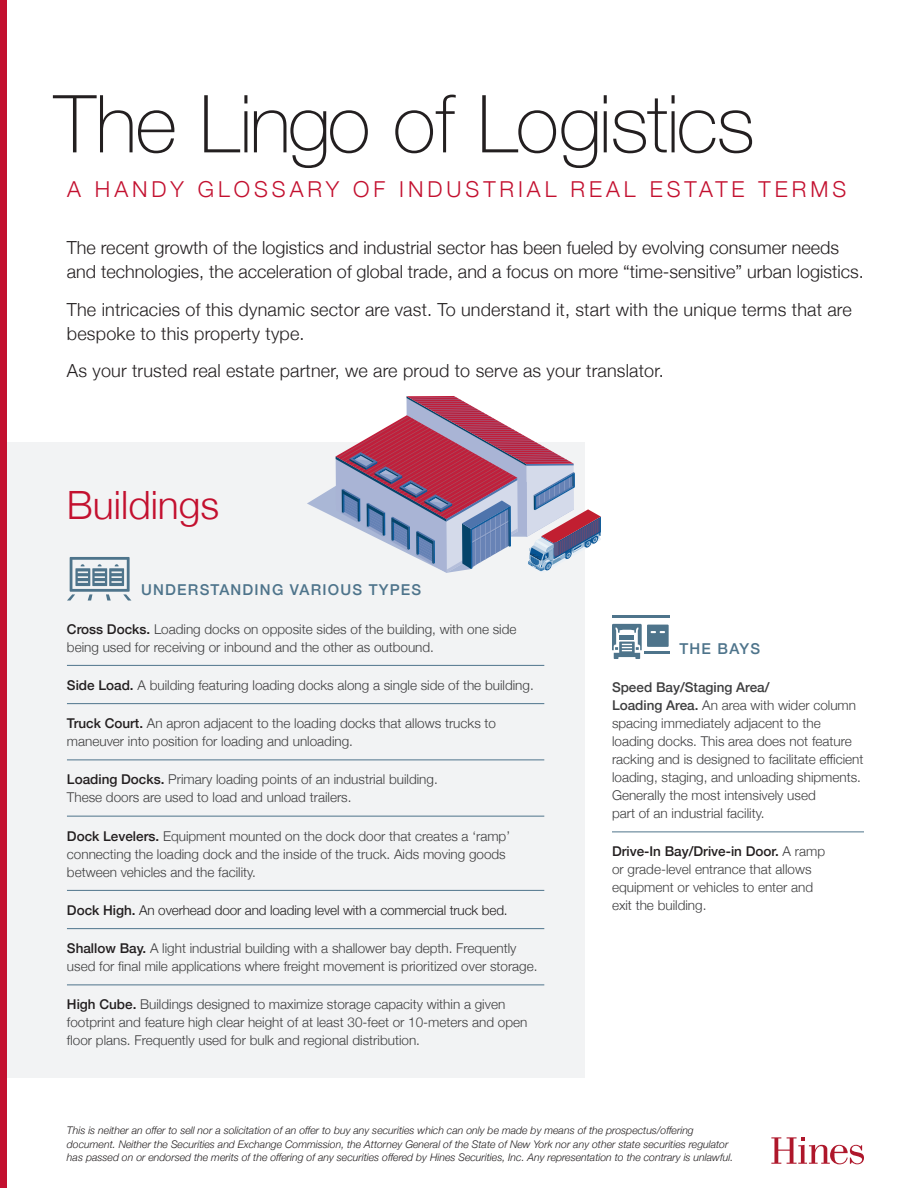
<style>
.page{position:relative;width:918px;height:1188px;background:#fff}
.page>*{position:absolute;margin:0;border:0;box-sizing:border-box;transform-origin:0 0}
.t1{font:100 79.95px "Helvetica Neue";letter-spacing:-.02em;color:#231f20}
.t2{font:300 39px "Helvetica Neue";color:#c3102f}
.t3{font:300 21.9px "Helvetica Neue";letter-spacing:.18em;color:#c3102f}
.Body_Emphasis{font:300 18px/24px "Helvetica Neue";color:#231f20}
.t4{font:500 15px "Helvetica Neue";letter-spacing:.08em;color:#4e748b}
.Body{font:300 13.5px/18px "Helvetica Neue";color:#3e3e3f}
.t5{font:300 13.5px "Helvetica Neue";letter-spacing:-.01em;color:#231f20}
.Footnote{font:italic 300 10.5px/13.5px "Helvetica Neue";color:#231f20}
.s1{font-weight:500;color:#231f20}
.s2{font-weight:500}
</style>
<div class="page">
<svg style="left:771px;top:1137px;width:93px;height:27px"></svg>
<div style="left:7px;top:443px;width:578px;height:635px;background:#f2f3f4"></div>
<div style="left:0;top:0;width:7px;height:1188px;background:#c3102f"></div>
<svg style="left:307px;top:396px;width:294px;height:177px"></svg>
<hr style="left:67px;top:665px;width:477px;height:1px;background:#4e748b">
<hr style="left:67px;top:703px;width:477px;height:1px;background:#4e748b">
<hr style="left:67px;top:760px;width:477px;height:1px;background:#4e748b">
<hr style="left:67px;top:816px;width:477px;height:1px;background:#4e748b">
<hr style="left:67px;top:890px;width:477px;height:1px;background:#4e748b">
<hr style="left:67px;top:928px;width:477px;height:1px;background:#4e748b">
<hr style="left:67px;top:985px;width:477px;height:1px;background:#4e748b">
<svg style="left:67px;top:557px;width:64px;height:44px"></svg>
<hr style="left:612px;top:832px;width:252px;height:1px;background:#4e748b">
<hr style="left:613px;top:615px;width:57px;height:3px;background:#4e748b">
<hr style="left:644px;top:651px;width:26px;height:3px;background:#4e748b">
<svg style="left:612px;top:624px;width:57px;height:35px"></svg>
<p class="t1" style="left:54px;top:63px;width:703px">The Lingo of Logistics</p>
<p class="t3" style="left:67px;top:171px;width:781px">A HANDY GLOSSARY OF INDUSTRIAL REAL ESTATE TERMS</p>
<p class="Body_Emphasis" style="left:67px;top:235px;width:798px">The recent growth of the logistics and industrial sector has been fueled by evolving consumer needs and technologies, the acceleration of global trade, and a focus on more “time-sensitive” urban logistics.</p>
<p class="Body_Emphasis" style="left:67px;top:296px;width:786px">The intricacies of this dynamic sector are vast. To understand it, start with the unique terms that are bespoke to this property type.</p>
<p class="Body_Emphasis" style="left:67px;top:358px;width:598px">As your trusted real estate partner, we are proud to serve as your translator.</p>
<p class="t2" style="left:67px;top:474px;width:154px">Buildings</p>
<p class="t4" style="left:141px;top:578px;width:282px">UNDERSTANDING VARIOUS TYPES</p>
<p class="Body" style="left:67px;top:619px;width:451px"><span class="s1">Cross Docks.</span> Loading docks on opposite sides of the building, with one side being used for receiving or inbound and the other as outbound.</p>
<p class="Body" style="left:67px;top:675px;width:468px"><span class="s1">Side Load.</span> A building featuring loading docks along a single side of the building.</p>
<p class="Body" style="left:67px;top:713px;width:431px"><span class="s1">Truck Court.</span> An apron adjacent to the loading docks that allows trucks to maneuver into position for loading and unloading.</p>
<p class="Body" style="left:67px;top:770px;width:372px"><span class="s1">Loading Docks.</span> Primary loading points of an industrial building.<br>These doors are used to load and unload trailers.</p>
<p class="Body" style="left:67px;top:826px;width:445px"><span class="s1">Dock Levelers.</span> Equipment mounted on the dock door that creates a ‘ramp’ connecting the loading dock and the inside of the truck. Aids moving goods between vehicles and the facility.</p>
<p class="t5" style="left:67px;top:899px;width:442px"><span class="s2">Dock High.</span> An overhead door and loading level with a commercial truck bed.</p>
<p class="Body" style="left:67px;top:938px;width:472px"><span class="s1">Shallow Bay.</span> A light industrial building with a shallower bay depth. Frequently used for final mile applications where freight movement is prioritized over storage.</p>
<p class="Body" style="left:67px;top:995px;width:462px"><span class="s1">High Cube.</span> Buildings designed to maximize storage capacity within a given footprint and feature high clear height of at least 30-feet or 10-meters and open floor plans. Frequently used for bulk and regional distribution.</p>
<p class="t4" style="left:680px;top:637px;width:82px">THE BAYS</p>
<p class="Body" style="left:612px;top:677px;width:253px"><span class="s2">Speed Bay/Staging Area/<br>Loading Area.</span> An area with wider column spacing immediately adjacent to the loading docks. This area does not feature racking and is designed to facilitate efficient loading, staging, and unloading shipments.<br>Generally the most intensively used<br>part of an industrial facility.</p>
<p class="Body" style="left:612px;top:842px;width:215px"><span class="s1">Drive-In Bay/Drive-in Door.</span> A ramp or grade-level entrance that allows equipment or vehicles to enter and exit the building.</p>
<p class="Footnote" style="left:67px;top:1123px;width:668px">This is neither an offer to sell nor a solicitation of an offer to buy any securities which can only be made by means of the prospectus/offering document. Neither the Securities and Exchange Commission, the Attorney General of the State of New York nor any other state securities regulator has passed on or endorsed the merits of the offering of any securities offered by Hines Securities, Inc. Any representation to the contrary is unlawful.</p>
</div>
